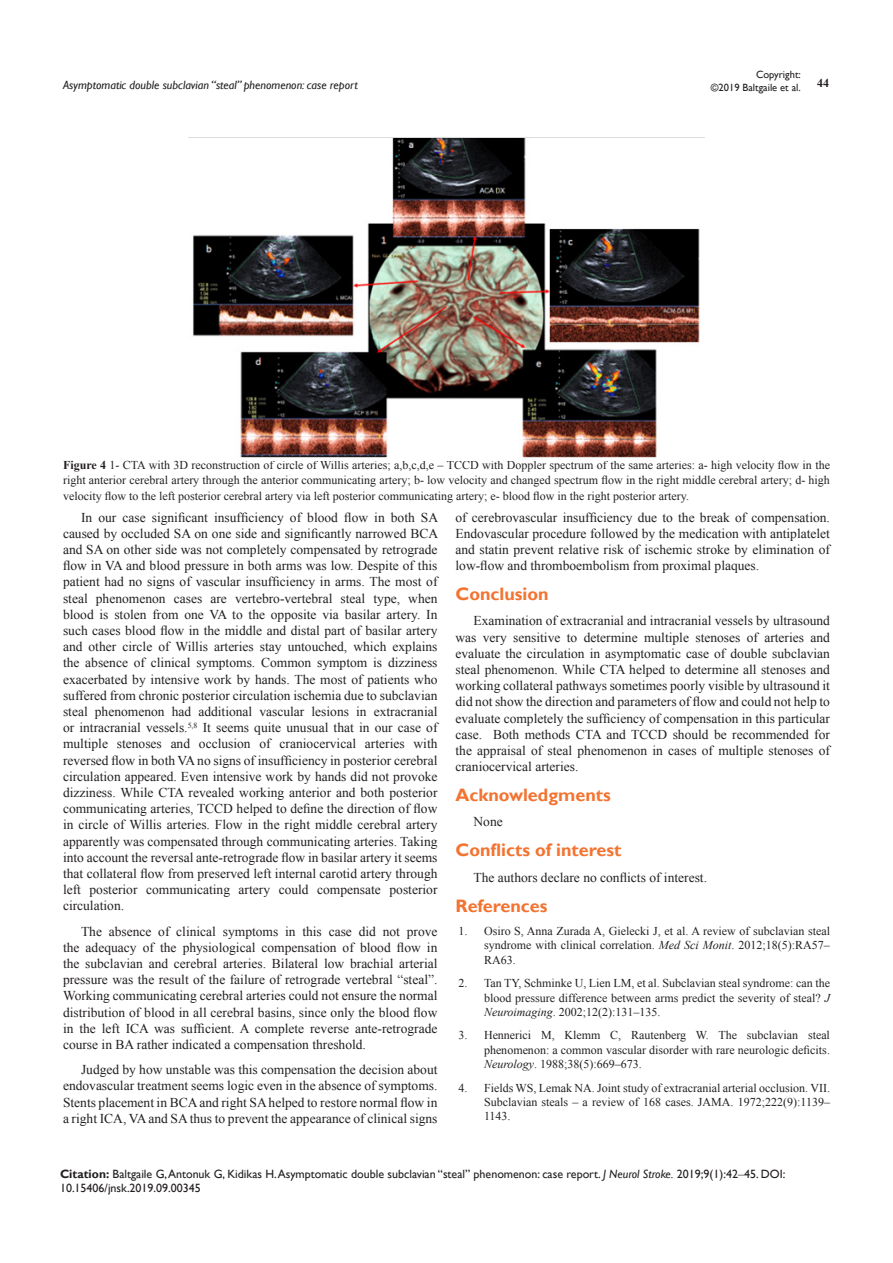
<style>
.page{position:relative;width:893px;height:1263px;background:#fff}
.page>*{position:absolute;margin:0;border:0;box-sizing:border-box;transform-origin:0 0}
.List_Paragraph{font:700 18px "Gill Sans";color:#f37331}
.t1{font:13.5px/16.2px "Times New Roman";color:#231f20;text-align:justify}
.t2{font:12px/14.4px "Times New Roman";color:#231f20;text-align:justify}
.Citation{font:12px/14.4px "Gill Sans";color:#231f20}
.t3{font:italic 12px "Gill Sans";color:#231f20}
.t4{font:700 12px "Times New Roman";color:#231f20}
.t5{font:10.5px/12.6px "Gill Sans";color:#231f20;text-align:right}
.s1{font-weight:700}
.s2{font-style:italic}
.s3{font-family:"Times New Roman"}
</style>
<div class="page">
<img style="left:192px;top:138px;width:508px;height:320px">
<p class="t5" style="left:711px;top:69px;width:91px">Copyright:<br>©2019 Baltgaile et al.</p>
<p class="t3" style="left:63px;top:78px;width:296px">Asymptomatic double subclavian “steal” phenomenon: case report</p>
<p class="t4" style="left:817px;top:75px;width:13px">44</p>
<p class="t2" style="left:63px;top:458px;width:768px"><span class="s1">Figure 4</span> 1- CTA with 3D reconstruction of circle of Willis arteries; a,b,c,d,e – TCCD with Doppler spectrum of the same arteries: a- high velocity flow in the right anterior cerebral artery through the anterior communicating artery; b- low velocity and changed spectrum flow in the right middle cerebral artery; d- high</p>
<p class="t2" style="left:63px;top:488px;width:628px">velocity flow to the left posterior cerebral artery via left posterior communicating artery; e- blood flow in the right posterior artery.</p>
<p class="t1" style="left:63px;top:509px;width:377px;text-indent:18px">In our case significant insufficiency of blood flow in both SA caused by occluded SA on one side and significantly narrowed BCA and SA on other side was not completely compensated by retrograde flow in VA and blood pressure in both arms was low. Despite of this patient had no signs of vascular insufficiency in arms. The most of steal phenomenon cases are vertebro-vertebral steal type, when blood is stolen from one VA to the opposite via basilar artery. In such cases blood flow in the middle and distal part of basilar artery and other circle of Willis arteries stay untouched, which explains the absence of clinical symptoms. Common symptom is dizziness exacerbated by intensive work by hands. The most of patients who suffered from chronic posterior circulation ischemia due to subclavian steal phenomenon had additional vascular lesions in extracranial or intracranial vessels.<sup>5,8</sup> It seems quite unusual that in our case of multiple stenoses and occlusion of craniocervical arteries with reversed flow in both VA no signs of insufficiency in posterior cerebral circulation appeared. Even intensive work by hands did not provoke dizziness. While CTA revealed working anterior and both posterior communicating arteries, TCCD helped to define the direction of flow in circle of Willis arteries. Flow in the right middle cerebral artery apparently was compensated through communicating arteries. Taking into account the reversal ante-retrograde flow in basilar artery it seems that collateral flow from preserved left internal carotid artery through left posterior communicating artery could compensate posterior circulation.</p>
<p class="t1" style="left:63px;top:923px;width:376px;text-indent:18px">The absence of clinical symptoms in this case did not prove the adequacy of the physiological compensation of blood flow in the subclavian and cerebral arteries. Bilateral low brachial arterial pressure was the result of the failure of retrograde vertebral “steal”.<br>Working communicating cerebral arteries could not ensure the normal distribution of blood in all cerebral basins, since only the blood flow in the left ICA was sufficient. A complete reverse ante-retrograde course in BA rather indicated a compensation threshold.</p>
<p class="t1" style="left:63px;top:1061px;width:376px;text-indent:18px">Judged by how unstable was this compensation the decision about endovascular treatment seems logic even in the absence of symptoms.<br>Stents placement in BCA and right SA helped to restore normal flow in a right ICA, VA and SA thus to prevent the appearance of clinical signs</p>
<p class="t1" style="left:455px;top:509px;width:376px">of cerebrovascular insufficiency due to the break of compensation.<br>Endovascular procedure followed by the medication with antiplatelet and statin prevent relative risk of ischemic stroke by elimination of low-flow and thromboembolism from proximal plaques.</p>
<p class="List_Paragraph" style="left:455px;top:583px;width:95px">Conclusion</p>
<p class="t1" style="left:455px;top:613px;width:376px;text-indent:18px">Examination of extracranial and intracranial vessels by ultrasound was very sensitive to determine multiple stenoses of arteries and evaluate the circulation in asymptomatic case of double subclavian steal phenomenon. While CTA helped to determine all stenoses and working collateral pathways sometimes poorly visible by ultrasound it did not show the direction and parameters of flow and could not help to evaluate completely the sufficiency of compensation in this particular case. Both methods CTA and TCCD should be recommended for the appraisal of steal phenomenon in cases of multiple stenoses of craniocervical arteries.</p>
<p class="List_Paragraph" style="left:455px;top:784px;width:157px">Acknowledgments</p>
<p class="t1" style="left:473px;top:814px;width:31px">None</p>
<p class="List_Paragraph" style="left:455px;top:839px;width:168px">Conflicts of interest</p>
<p class="t1" style="left:473px;top:869px;width:235px">The authors declare no conflicts of interest.</p>
<p class="List_Paragraph" style="left:455px;top:895px;width:94px">References</p>
<p class="t2" style="left:484px;top:924px;width:347px;text-indent:-26px">1. Osiro S, Anna Zurada A, Gielecki J, et al. A review of subclavian steal syndrome with clinical correlation. <span class="s2">Med Sci Monit</span>. 2012;18(5):RA57– RA63.</p>
<p class="t2" style="left:484px;top:976px;width:347px;text-indent:-26px">2. Tan TY, Schminke U, Lien LM, et al. Subclavian steal syndrome: can the blood pressure difference between arms predict the severity of steal? <span class="s2">J Neuroimaging</span>. 2002;12(2):131–135.</p>
<p class="t2" style="left:484px;top:1028px;width:347px;text-indent:-26px">3. Hennerici M, Klemm C, Rautenberg W. The subclavian steal phenomenon: a common vascular disorder with rare neurologic deficits.<br><span class="s2">Neurology</span>. 1988;38(5):669–673.</p>
<p class="t2" style="left:484px;top:1080px;width:347px;text-indent:-26px">4. Fields WS, Lemak NA. Joint study of extracranial arterial occlusion. VII.<br>Subclavian steals – a review of 168 cases. JAMA. 1972;222(9):1139– 1143.</p>
<p class="Citation" style="left:60px;top:1167px;width:727px"><span class="s1">Citation:</span> Baltgaile G, Antonuk G, Kidikas H. Asymptomatic double subclavian “steal” phenomenon: case report. <span class="s2">J Neurol Stroke.</span> 2019;9(1):42<span class="s3">‒</span>45. DOI:<br>10.15406/jnsk.2019.09.00345</p>
</div>
